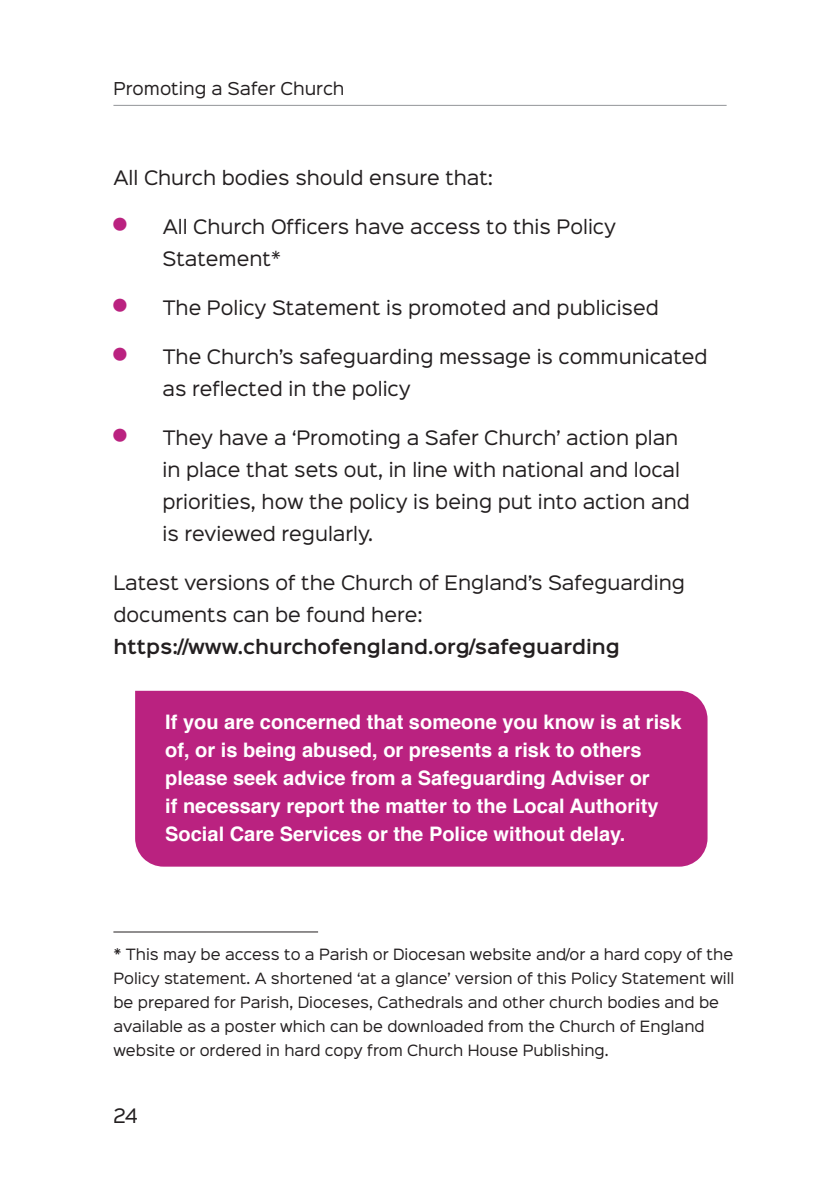
<style>
.page{position:relative;width:840px;height:1191px;background:#fff}
.page>*{position:absolute;margin:0;border:0;box-sizing:border-box;transform-origin:0 0}
.t1{font:700 20px/28px "Helvetica";color:#fff}
.t2{font:18px/32px "Sinkin Sans 400";color:#231f20}
.t3{font:600 18px "Sinkin Sans 600";color:#231f20}
.t4{font:16px "Sinkin Sans 400";color:#231f20}
.t5{font:14px/24px "Sinkin Sans 400";color:#231f20}
.s1{font-family:"Sinkin Sans 500";font-weight:500;font-size:44px;color:#ba2280}
.s2{font-family:"Sinkin Sans 500";font-weight:500}
</style>
<div class="page">
<hr style="left:113px;top:105px;width:613px;height:1px;background:#939598">
<hr style="left:113px;top:931px;width:205px;height:1px;background:#231f20">
<div style="left:135px;top:691px;width:572px;height:175px;background:#ba2280"></div>
<p class="t4" style="left:113px;top:82px;width:232px">Promoting a Safer Church</p>
<p class="t2" style="left:113px;top:163px;width:381px">All Church bodies should ensure that:</p>
<p class="t2" style="left:162px;top:212px;width:454px;text-indent:-49px"><span class="s1">•</span> All Church Officers have access to this Policy<br>Statement*</p>
<p class="t2" style="left:113px;top:293px;width:546px"><span class="s1">•</span> The Policy Statement is promoted and publicised</p>
<p class="t2" style="left:162px;top:342px;width:546px;text-indent:-49px"><span class="s1">•</span> The Church’s safeguarding message is communicated as reflected in the policy</p>
<p class="t2" style="left:162px;top:423px;width:528px;text-indent:-49px"><span class="s1">•</span> They have a ‘Promoting a Safer Church’ action plan in place that sets out, in line with national and local priorities, how the policy is being put into action and is reviewed regularly.</p>
<p class="t2" style="left:113px;top:568px;width:572px">Latest versions of the Church of England’s Safeguarding documents can be found here:</p>
<p class="t3" style="left:113px;top:639px;width:507px">https://www.churchofengland.org/safeguarding</p>
<p class="t1" style="left:165px;top:709px;width:517px">If you are concerned that someone you know is at risk of, or is being abused, or presents a risk to others please seek advice from a Safeguarding Adviser or<br>if necessary report the matter to the Local Authority Social Care Services or the Police without delay.</p>
<p class="t5" style="left:113px;top:943px;width:622px"><span class="s2">*</span> This may be access to a Parish or Diocesan website and/or a hard copy of the Policy statement. A shortened ‘at a glance’ version of this Policy Statement will be prepared for Parish, Dioceses, Cathedrals and other church bodies and be available as a poster which can be downloaded from the Church of England website or ordered in hard copy from Church House Publishing.</p>
<p class="t2" style="left:113px;top:1101px;width:26px">24</p>
</div>
